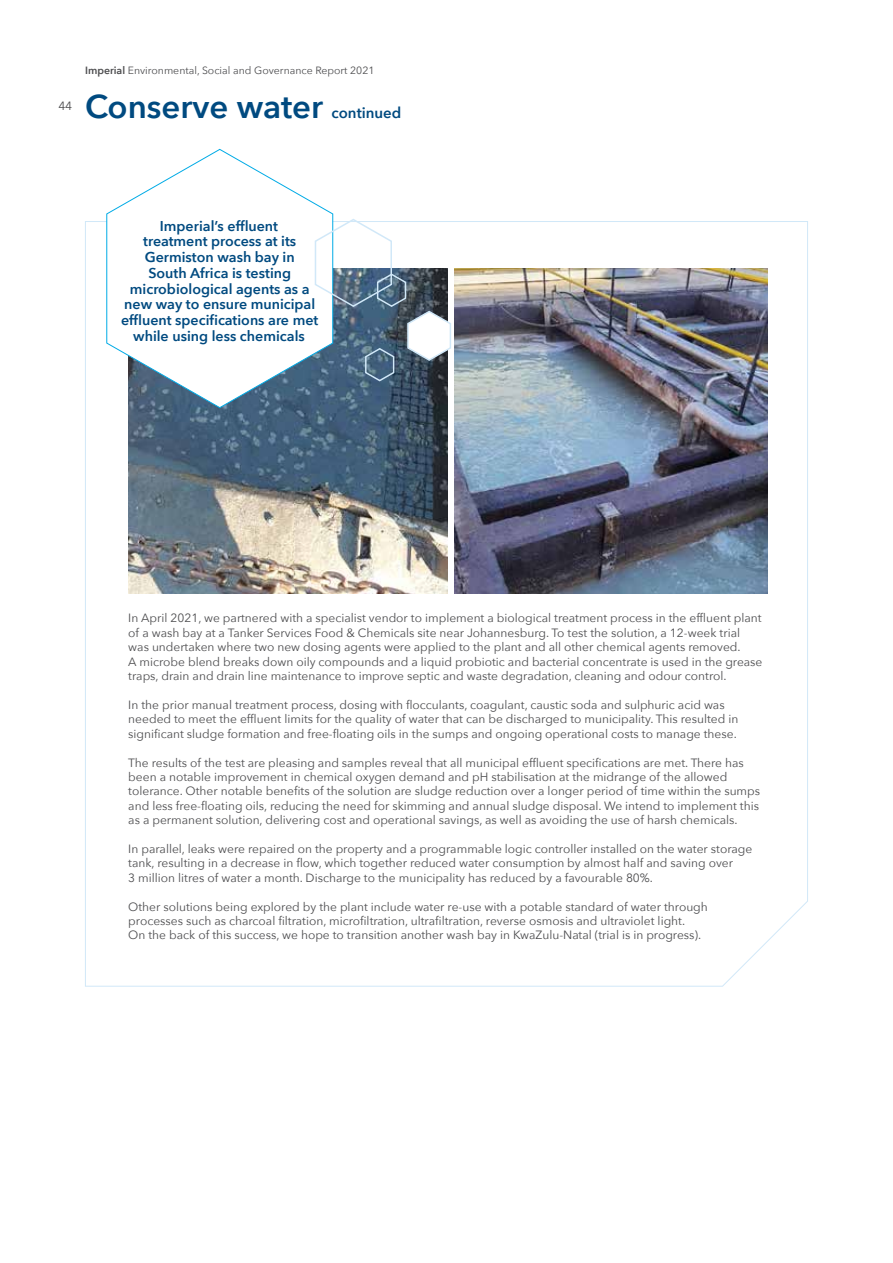
<style>
.page{position:relative;width:893px;height:1263px;background:#fff}
.page>*{position:absolute;margin:0;border:0;box-sizing:border-box;transform-origin:0 0}
.t1{font:600 33px "Avenir Next";color:#004a80}
.t2{font:600 14.25px/15.8px "Avenir Next";color:#004a80;text-align:center}
.t3{font:12px/14.4px "Avenir Next";color:#4d4d4f}
.t4{font:10.5px "Avenir Next";color:#4d4d4f}
.s1{font-weight:600}
.s2{font-size:15px}
</style>
<div class="page">
<img style="left:85px;top:221px;width:723px;height:766px">
<svg style="left:105px;top:148px;width:229px;height:261px"></svg>
<svg style="left:313px;top:218px;width:139px;height:164px"></svg>
<p class="t3" style="left:58px;top:98px;width:15px">44</p>
<p class="t4" style="left:85px;top:62px;width:291px"><span class="s1">Imperial</span> Environmental, Social and Governance Report 2021</p>
<h1 class="t1" style="left:85px;top:78px;width:318px">Conserve water <span class="s2">continued</span></h1>
<p class="t2" style="left:121px;top:217px;width:199px">Imperial’s effluent<br>treatment process at its<br>Germiston wash bay in<br>South Africa is testing microbiological agents as a new way to ensure municipal effluent specifications are met while using less chemicals</p>
<p class="t3" style="left:128px;top:611px;width:636px">In April 2021, we partnered with a specialist vendor to implement a biological treatment process in the effluent plant of a wash bay at a Tanker Services Food &amp; Chemicals site near Johannesburg. To test the solution, a 12-week trial was undertaken where two new dosing agents were applied to the plant and all other chemical agents removed.<br>A microbe blend breaks down oily compounds and a liquid probiotic and bacterial concentrate is used in the grease traps, drain and drain line maintenance to improve septic and waste degradation, cleaning and odour control.</p>
<p class="t3" style="left:128px;top:697px;width:612px">In the prior manual treatment process, dosing with flocculants, coagulant, caustic soda and sulphuric acid was needed to meet the effluent limits for the quality of water that can be discharged to municipality. This resulted in significant sludge formation and free-floating oils in the sumps and ongoing operational costs to manage these.</p>
<p class="t3" style="left:128px;top:755px;width:633px">The results of the test are pleasing and samples reveal that all municipal effluent specifications are met. There has been a notable improvement in chemical oxygen demand and pH stabilisation at the midrange of the allowed tolerance. Other notable benefits of the solution are sludge reduction over a longer period of time within the sumps and less free-floating oils, reducing the need for skimming and annual sludge disposal. We intend to implement this as a permanent solution, delivering cost and operational savings, as well as avoiding the use of harsh chemicals.</p>
<p class="t3" style="left:128px;top:841px;width:625px">In parallel, leaks were repaired on the property and a programmable logic controller installed on the water storage tank, resulting in a decrease in flow, which together reduced water consumption by almost half and saving over<br>3 million litres of water a month. Discharge to the municipality has reduced by a favourable 80%.</p>
<p class="t3" style="left:128px;top:899px;width:581px">Other solutions being explored by the plant include water re-use with a potable standard of water through processes such as charcoal filtration, microfiltration, ultrafiltration, reverse osmosis and ultraviolet light.<br>On the back of this success, we hope to transition another wash bay in KwaZulu-Natal (trial is in progress).</p>
</div>
